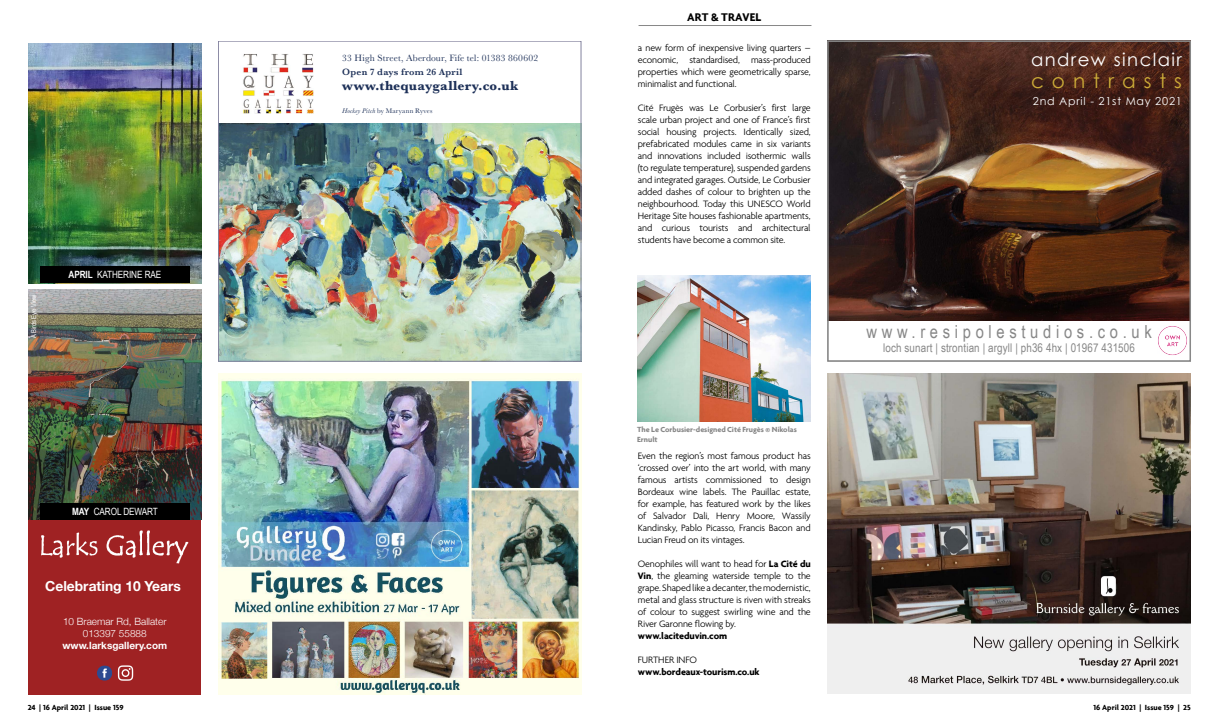
<style>
.page{position:relative;width:1219px;height:723px;background:#fff}
.page>*{position:absolute;margin:0;border:0;box-sizing:border-box;transform-origin:0 0}
.t1{font:20px "Century Gothic";letter-spacing:.4em;color:#cdad38}
.t2{font:18px "Arial Narrow";letter-spacing:.26em;color:#878787}
.t3{font:18px "Century Gothic";letter-spacing:.08em;color:#fff}
.t4{font:700 13.8px "Helvetica Neue";color:#fff}
.t5{font:700 13.6px "Baskerville";letter-spacing:.015em;color:#1d3058}
.t6{font:12px "Arial Narrow";letter-spacing:.01em;color:#878787}
.t7{font:700 12px "Agenda";color:#000}
.t8{font:11px "Century Gothic";letter-spacing:.07em;color:#fff}
.t9{font:300 10px/12px "Agenda";letter-spacing:-.02em;color:#000;text-align:justify}
.t10{font:700 10px "Agenda";letter-spacing:-.01em;color:#000}
.t11{font:10px "Arial Narrow";letter-spacing:-.01em;color:#fff}
.t12{font:300 10px/12px "Helvetica Neue";color:#fff;text-align:center}
.t13{font:700 10px "Helvetica Neue";color:#fff}
.t14{font:9.6px "Baskerville";letter-spacing:.02em;color:#1d3058}
.t15{font:600 9.6px "Baskerville";letter-spacing:.03em;color:#1d3058}
.t16{font:700 8px/9.6px "Agenda";letter-spacing:-.005em;color:#878787}
.t17{font:700 8px "Agenda";color:#000}
.t18{font:7px "Baskerville";letter-spacing:.03em;color:#1d3058}
.t19{font:7px "Arial Narrow";color:#fff}
.s1{font-weight:700}
.s2{font-style:italic}
</style>
<div class="page">
<img style="left:638px;top:275px;width:173px;height:146px">
<hr style="left:639px;top:25px;width:172px;height:1px;background:#878787">
<img style="left:828px;top:373px;width:363px;height:321px">
<img style="left:830px;top:43px;width:358px;height:277px">
<img style="left:1158px;top:326px;width:29px;height:29px">
<div style="left:827px;top:41px;width:364px;height:320px;border:1px solid #878787"></div>
<img style="left:28px;top:289px;width:173px;height:231px">
<img style="left:28px;top:43px;width:173px;height:240px">
<div style="left:28px;top:520px;width:173px;height:175px;background:#9f2223"></div>
<div style="left:40px;top:266px;width:150px;height:16px;background:#000"></div>
<div style="left:40px;top:504px;width:150px;height:16px;background:#000"></div>
<img style="left:41px;top:530px;width:148px;height:33px">
<svg style="left:97px;top:665px;width:15px;height:16px"></svg>
<svg style="left:118px;top:665px;width:15px;height:16px"></svg>
<img style="left:242px;top:54px;width:72px;height:60px">
<img style="left:220px;top:124px;width:359px;height:235px">
<div style="left:218px;top:41px;width:363px;height:320px;border:1px solid #83829e"></div>
<img style="left:218px;top:373px;width:363px;height:321px">
<p class="t19" style="left:29px;top:338px;width:45px;rotate:-90deg">A Birds Eye View</p>
<p class="t11" style="left:69px;top:267px;width:94px"><span class="s1">APRIL</span> KATHERINE RAE</p>
<p class="t11" style="left:72px;top:504px;width:87px"><span class="s1">MAY</span> CAROL DEWART</p>
<h3 class="t4" style="left:45px;top:575px;width:137px">Celebrating 10 Years</h3>
<p class="t12" style="left:63px;top:615px;width:105px">10 Braemar Rd, Ballater<br>013397 55888</p>
<p class="t13" style="left:62px;top:638px;width:106px">www.larksgallery.com</p>
<p class="t14" style="left:342px;top:52px;width:197px">33 High Street, Aberdour, Fife tel: 01383 860602</p>
<p class="t15" style="left:342px;top:65px;width:122px">Open 7 days from 26 April</p>
<h3 class="t5" style="left:342px;top:76px;width:178px">www.thequaygallery.co.uk</h3>
<p class="t18" style="left:342px;top:106px;width:92px"><span class="s2">Hockey Pitch</span> by Maryann Ryves</p>
<p class="t7" style="left:687px;top:10px;width:75px">ART &amp; TRAVEL</p>
<p class="t9" style="left:638px;top:41px;width:174px">a new form of inexpensive living quarters – economic, standardised, mass-produced properties which were geometrically sparse, minimalist and functional.</p>
<p class="t9" style="left:638px;top:101px;width:174px">Cité Frugès was Le Corbusier’s first large scale urban project and one of France’s first social housing projects. Identically sized, prefabricated modules came in six variants and innovations included isothermic walls (to regulate temperature), suspended gardens and integrated garages. Outside, Le Corbusier added dashes of colour to brighten up the neighbourhood. Today this UNESCO World Heritage Site houses fashionable apartments, and curious tourists and architectural students have become a common site.</p>
<p class="t16" style="left:637px;top:424px;width:161px">The Le Corbusier-designed Cité Frugès © Nikolas<br>Ernult</p>
<p class="t9" style="left:638px;top:449px;width:174px">Even the region’s most famous product has ‘crossed over’ into the art world, with many famous artists commissioned to design Bordeaux wine labels. The Pauillac estate, for example, has featured work by the likes of Salvador Dali, Henry Moore, Wassily Kandinsky, Pablo Picasso, Francis Bacon and Lucian Freud on its vintages.</p>
<p class="t9" style="left:638px;top:557px;width:174px">Oenophiles will want to head for <span class="s1">La Cité du Vin</span>, the gleaming waterside temple to the grape. Shaped like a decanter, the modernistic, metal and glass structure is riven with streaks of colour to suggest swirling wine and the River Garonne flowing by.</p>
<p class="t10" style="left:638px;top:629px;width:91px">www.laciteduvin.com</p>
<p class="t9" style="left:638px;top:653px;width:61px">FURTHER INFO</p>
<p class="t10" style="left:638px;top:665px;width:123px">www.bordeaux-tourism.co.uk</p>
<h2 class="t3" style="left:1031px;top:47px;width:152px">andrew sinclair</h2>
<h1 class="t1" style="left:1031px;top:66px;width:152px">contrasts</h1>
<p class="t8" style="left:1033px;top:93px;width:151px">2nd April - 21st May 2021</p>
<h2 class="t2" style="left:866px;top:318px;width:287px">www.resipolestudios.co.uk</h2>
<p class="t6" style="left:883px;top:339px;width:253px">loch sunart | strontian | argyll | ph36 4hx | 01967 431506</p>
<p class="t17" style="left:28px;top:703px;width:97px">24 | 16 April 2021 | Issue 159</p>
<p class="t17" style="left:1093px;top:702px;width:99px">16 April 2021 | Issue 159 | 25</p>
</div>
